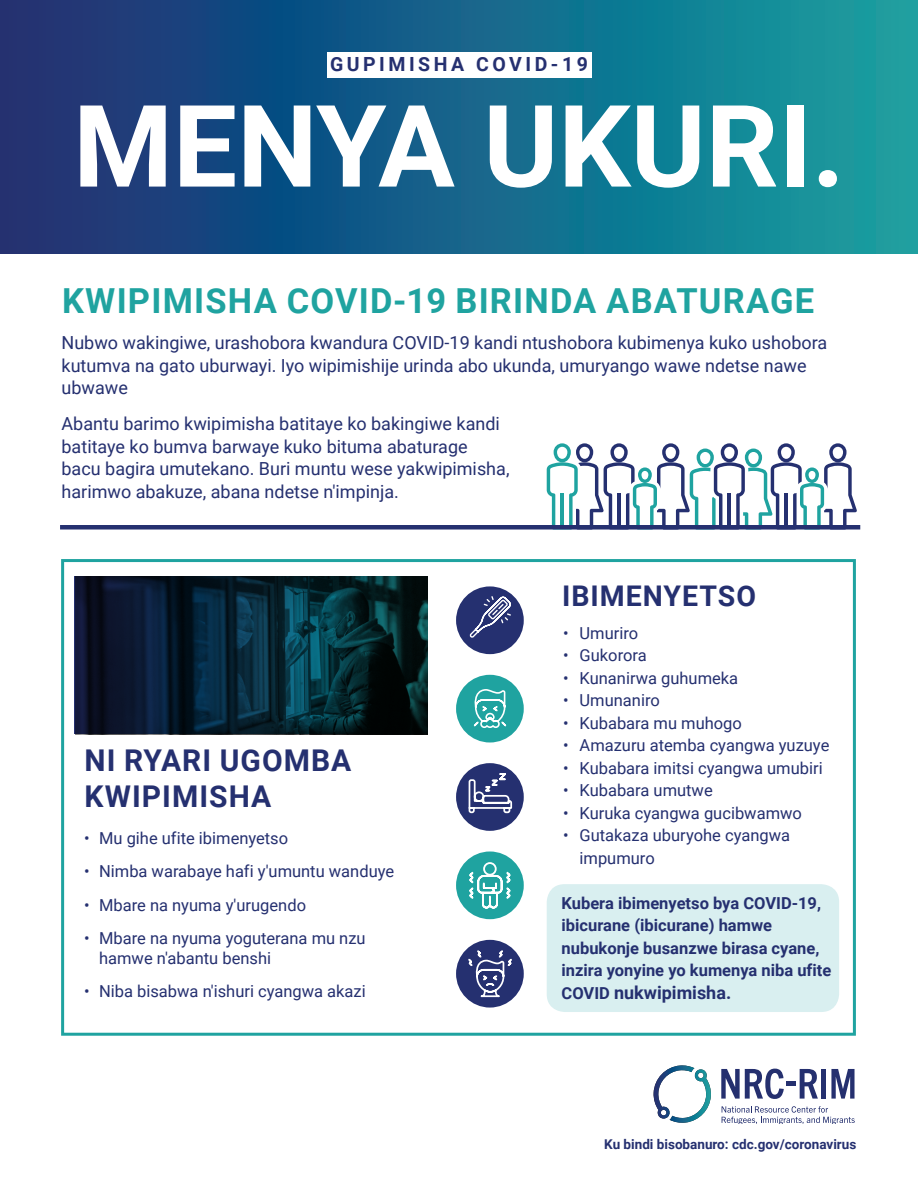
<style>
.page{position:relative;width:918px;height:1188px;background:#fff}
.page>*{position:absolute;margin:0;border:0;box-sizing:border-box;transform-origin:0 0}
.t1{font:700 114px "Roboto";color:#fff}
.t2{font:700 34.5px "Roboto";letter-spacing:.035em;color:#1fa3a0}
.t3{font:700 30px/36px "Roboto";letter-spacing:.035em;color:#253070}
.t4{font:700 28.5px "Roboto";letter-spacing:.035em;color:#253070}
.t5{font:700 19.5px "Roboto";letter-spacing:.18em;color:#253070}
.t6{font:18px/22.5px "Roboto";color:#253070}
.t7{font:700 18px "Roboto";color:#253070}
.t8{font:16.5px/22.5px "Roboto";color:#253070}
.t9{font:700 16.5px/22.5px "Roboto";color:#253070}
.t10{font:700 13.5px "Roboto";color:#253070}
.s1{font-size:16.5px}
</style>
<div class="page">
<div style="left:547px;top:884px;width:292px;height:128px;background:#d9eff0;border-radius:18px"></div>
<svg style="left:75px;top:577px;width:352px;height:157px;background:#072231"></svg>
<div style="left:61px;top:559px;width:795px;height:477px;border:3px solid #1fa3a0"></div>
<svg style="left:0;top:0;width:918px;height:254px;background:#15658a"></svg>
<div style="left:327px;top:53px;width:264px;height:25px;background:#fff"></div>
<svg style="left:721px;top:1069px;width:63px;height:30px"></svg>
<hr style="left:786px;top:1082px;width:10px;height:4px;background:#25306f">
<svg style="left:800px;top:1069px;width:18px;height:30px"></svg>
<div style="left:821px;top:1069px;width:5px;height:30px;background:#25306f"></div>
<svg style="left:831px;top:1069px;width:24px;height:30px"></svg>
<svg style="left:722px;top:1106px;width:133px;height:18px"></svg>
<svg style="left:653px;top:1065px;width:58px;height:58px"></svg>
<div style="left:456px;top:851px;width:68px;height:68px;background:#1fa3a0;border-radius:50%"></div>
<svg style="left:469px;top:862px;width:42px;height:47px"></svg>
<div style="left:456px;top:940px;width:68px;height:68px;background:#253070;border-radius:50%"></div>
<svg style="left:467px;top:947px;width:46px;height:51px"></svg>
<div style="left:456px;top:586px;width:68px;height:68px;background:#253070;border-radius:50%"></div>
<svg style="left:469px;top:596px;width:42px;height:42px"></svg>
<svg style="left:547px;top:443px;width:310px;height:82px"></svg>
<div style="left:456px;top:763px;width:68px;height:68px;background:#253070;border-radius:50%"></div>
<svg style="left:468px;top:770px;width:45px;height:44px"></svg>
<div style="left:456px;top:675px;width:68px;height:68px;background:#1fa3a0;border-radius:50%"></div>
<svg style="left:473px;top:689px;width:34px;height:39px"></svg>
<div style="left:60px;top:525px;width:800px;height:5px;background:#253070"></div>
<p class="t5" style="left:330px;top:50px;width:259px">GUPIMISHA COVID-19</p>
<h1 class="t1" style="left:73px;top:66px;width:773px">MENYA UKURI.</h1>
<h2 class="t2" style="left:62px;top:277px;width:754px">KWIPIMISHA COVID-19 BIRINDA ABATURAGE</h2>
<p class="t6" style="left:62px;top:331px;width:767px">Nubwo wakingiwe, urashobora kwandura COVID-19 kandi ntushobora kubimenya kuko ushobora kutumva na gato uburwayi. Iyo wipimishije urinda abo ukunda, umuryango wawe ndetse nawe ubwawe</p>
<p class="t6" style="left:62px;top:412px;width:449px">Abantu barimo kwipimisha batitaye ko bakingiwe kandi batitaye ko bumva barwaye kuko bituma abaturage bacu bagira umutekano. Buri muntu wese yakwipimisha, harimwo abakuze, abana ndetse n'impinja.</p>
<h3 class="t3" style="left:85px;top:741px;width:268px">NI RYARI UGOMBA<br>KWIPIMISHA</h3>
<p class="t8" style="left:84px;top:826px;width:206px">• Mu gihe ufite ibimenyetso</p>
<p class="t8" style="left:84px;top:860px;width:312px">• Nimba warabaye hafi y'umuntu wanduye</p>
<p class="t8" style="left:84px;top:893px;width:223px">• Mbare na nyuma y'urugendo</p>
<p class="t8" style="left:99px;top:928px;width:268px;line-height:19.8px;text-indent:-15px">• Mbare na nyuma yoguterana mu nzu hamwe n'abantu benshi</p>
<p class="t8" style="left:84px;top:979px;width:283px">• Niba bisabwa n'ishuri cyangwa akazi</p>
<h3 class="t4" style="left:562px;top:575px;width:196px">IBIMENYETSO</h3>
<p class="t8" style="left:563px;top:621px;width:77px">• Umuriro</p>
<p class="t8" style="left:563px;top:644px;width:85px">• Gukorora</p>
<p class="t8" style="left:563px;top:666px;width:177px">• Kunanirwa guhumeka</p>
<p class="t8" style="left:563px;top:689px;width:98px">• Umunaniro</p>
<p class="t8" style="left:563px;top:711px;width:180px">• Kubabara mu muhogo</p>
<p class="t8" style="left:563px;top:734px;width:268px">• Amazuru atemba cyangwa yuzuye</p>
<p class="t8" style="left:563px;top:756px;width:261px">• Kubabara imitsi cyangwa umubiri</p>
<p class="t8" style="left:563px;top:779px;width:151px">• Kubabara umutwe</p>
<p class="t8" style="left:563px;top:801px;width:240px">• Kuruka cyangwa gucibwamwo</p>
<p class="t8" style="left:580px;top:824px;width:212px;text-indent:-16px">• Gutakaza uburyohe cyangwa impumuro</p>
<p class="t9" style="left:562px;top:891px;width:271px">Kubera ibimenyetso bya COVID-19, ibicurane (ibicurane) hamwe nubukonje busanzwe birasa cyane, inzira yonyine yo kumenya niba ufite</p>
<p class="t7" style="left:562px;top:980px;width:171px"><span class="s1">COVID</span> nukwipimisha.</p>
<p class="t10" style="left:604px;top:1135px;width:254px">Ku bindi bisobanuro: cdc.gov/coronavirus</p>
</div>
